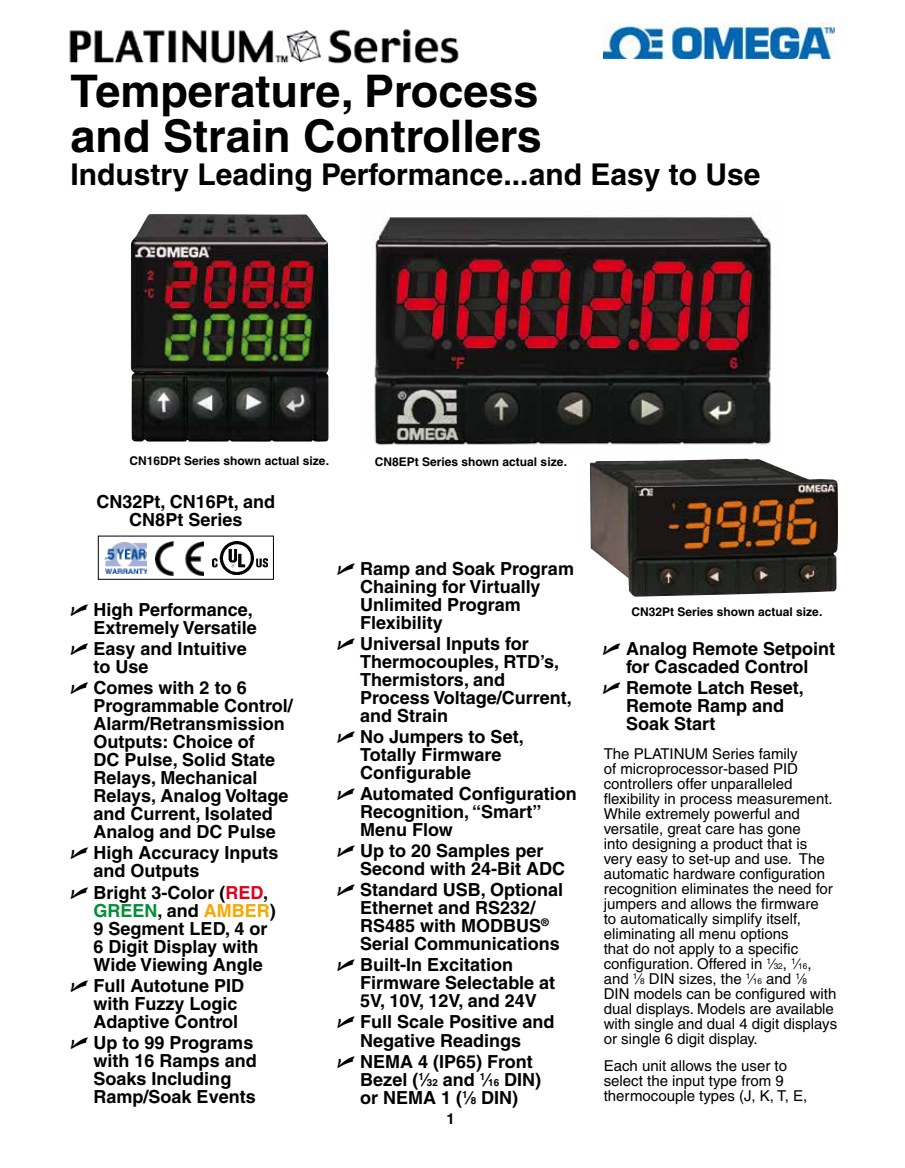
<style>
.page{position:relative;width:905px;height:1168px;background:#fff}
.page>*{position:absolute;margin:0;border:0;box-sizing:border-box;transform-origin:0 0}
.t1{font:700 45px/45px "Helvetica";color:#000}
.t2{font:700 30px "Helvetica";color:#000}
.t3{font:700 18px/18px "Helvetica";color:#000}
.t4{font:15px/15px "Helvetica";color:#000}
.t5{font:700 15px "Helvetica";color:#000}
.t6{font:700 12px "Helvetica";color:#000}
.t7{font:700 2.25px "Helvetica";color:#004f9b}
.s1{font-family:"Universal Newswith Comm Pi";font-weight:400}
.s2{color:#e2001a}
.s3{color:#009037}
.s4{color:#f7a800}
.s5{font-size:9.9px}
.s6{font-size:8.25px}
</style>
<div class="page">
<img style="left:69px;top:29px;width:390px;height:35px">
<div style="left:98px;top:536px;width:176px;height:44px;border:1px solid #000"></div>
<img style="left:105px;top:542px;width:42px;height:31px">
<svg style="left:105px;top:555px;width:3px;height:4px"></svg>
<img style="left:156px;top:542px;width:47px;height:33px">
<img style="left:213px;top:542px;width:54px;height:33px">
<img style="left:130px;top:214px;width:198px;height:228px">
<img style="left:590px;top:458px;width:248px;height:139px">
<img style="left:373px;top:216px;width:399px;height:230px">
<img style="left:604px;top:24px;width:230px;height:35px">
<h1 class="t1" style="left:71px;top:68px;width:473px">Temperature, Process and Strain Controllers</h1>
<h2 class="t2" style="left:71px;top:156px;width:691px">Industry Leading Performance...and Easy to Use</h2>
<p class="t6" style="left:129px;top:453px;width:201px">CN16DPt Series shown actual size.</p>
<p class="t6" style="left:374px;top:454px;width:194px">CN8EPt Series shown actual size.</p>
<p class="t3" style="left:96px;top:493px;width:180px;text-align:center">CN32Pt, CN16Pt, and<br>CN8Pt Series</p>
<p class="t7" style="left:105px;top:557px;width:5px">TM</p>
<p class="t3" style="left:71px;top:601px;width:188px;text-align:right"><span class="s1">U</span> High Performance,<br>Extremely Versatile</p>
<p class="t3" style="left:94px;top:640px;width:155px;text-indent:-23px"><span class="s1">U</span> Easy and Intuitive to Use</p>
<p class="t3" style="left:94px;top:679px;width:201px;text-indent:-23px"><span class="s1">U</span> Comes with 2 to 6<br>Programmable Control/<br>Alarm/Retransmission<br>Outputs: Choice of<br>DC Pulse, Solid State<br>Relays, Mechanical<br>Relays, Analog Voltage and Current, Isolated<br>Analog and DC Pulse</p>
<p class="t3" style="left:94px;top:844px;width:186px;text-indent:-23px"><span class="s1">U</span> High Accuracy Inputs and Outputs</p>
<p class="t3" style="left:94px;top:883px;width:184px;text-indent:-23px"><span class="s1">U</span> Bright 3-Color (<span class="s2">RED</span>,<br><span class="s3">GREEN</span>, and <span class="s4">AMBER</span>)<br>9 Segment LED, 4 or<br>6 Digit Display with<br>Wide Viewing Angle</p>
<p class="t3" style="left:94px;top:976px;width:152px;text-indent:-23px"><span class="s1">U</span> Full Autotune PID with Fuzzy Logic<br>Adaptive Control</p>
<p class="t3" style="left:94px;top:1033px;width:165px;text-indent:-23px"><span class="s1">U</span> Up to 99 Programs with 16 Ramps and<br>Soaks Including<br>Ramp/Soak Events</p>
<p class="t3" style="left:360px;top:559px;width:215px;text-indent:-23px"><span class="s1">U</span> Ramp and Soak Program<br>Chaining for Virtually<br>Unlimited Program<br>Flexibility</p>
<p class="t3" style="left:360px;top:634px;width:213px;text-indent:-23px"><span class="s1">U</span> Universal Inputs for<br>Thermocouples, RTD’s,<br>Thermistors, and<br>Process Voltage/Current, and Strain</p>
<p class="t3" style="left:360px;top:728px;width:165px;text-indent:-23px"><span class="s1">U</span> No Jumpers to Set,<br>Totally Firmware<br>Configurable</p>
<p class="t3" style="left:360px;top:785px;width:218px;text-indent:-23px"><span class="s1">U</span> Automated Configuration<br>Recognition, “Smart”<br>Menu Flow</p>
<p class="t3" style="left:360px;top:842px;width:207px;text-indent:-23px"><span class="s1">U</span> Up to 20 Samples per<br>Second with 24-Bit ADC</p>
<p class="t3" style="left:360px;top:881px;width:204px;text-indent:-23px"><span class="s1">U</span> Standard USB, Optional<br>Ethernet and RS232/<br>RS485 with MODBUS<sup>®<br></sup>Serial Communications</p>
<p class="t3" style="left:360px;top:956px;width:196px;text-indent:-23px"><span class="s1">U</span> Built-In Excitation<br>Firmware Selectable at<br>5V, 10V, 12V, and 24V</p>
<p class="t3" style="left:337px;top:1013px;width:219px;text-align:center"><span class="s1">U</span> Full Scale Positive and<br>Negative Readings</p>
<p class="t3" style="left:360px;top:1052px;width:182px;text-indent:-23px"><span class="s1">U</span> NEMA 4 (IP65) Front<br>Bezel (<sup>1</sup>⁄<span class="s5">32</span> and <sup>1</sup>⁄<span class="s5">16</span> DIN) or NEMA 1 (<sup>1</sup>⁄<span class="s5">8</span> DIN)</p>
<p class="t5" style="left:446px;top:1110px;width:10px">1</p>
<p class="t6" style="left:631px;top:604px;width:192px">CN32Pt Series shown actual size.</p>
<p class="t3" style="left:603px;top:639px;width:234px;text-align:center"><span class="s1">U</span> Analog Remote Setpoint for Cascaded Control</p>
<p class="t3" style="left:626px;top:678px;width:179px;text-indent:-23px"><span class="s1">U</span> Remote Latch Reset,<br>Remote Ramp and<br>Soak Start</p>
<p class="t4" style="left:603px;top:746px;width:235px">The PLATINUM Series family<br>of microprocessor-based PID controllers offer unparalleled flexibility in process measurement.<br>While extremely powerful and versatile, great care has gone<br>into designing a product that is very easy to set-up and use. The automatic hardware configuration recognition eliminates the need for jumpers and allows the firmware<br>to automatically simplify itself, eliminating all menu options<br>that do not apply to a specific configuration. Offered in <sup>1</sup>⁄<span class="s6">32</span>, <sup>1</sup>⁄<span class="s6">16</span>, and <sup>1</sup>⁄<span class="s6">8</span> DIN sizes, the <sup>1</sup>⁄<span class="s6">16</span> and <sup>1</sup>⁄<span class="s6">8<br></span>DIN models can be configured with dual displays. Models are available with single and dual 4 digit displays or single 6 digit display.</p>
<p class="t4" style="left:603px;top:1058px;width:205px">Each unit allows the user to select the input type from 9 thermocouple types (J, K, T, E,</p>
</div>
